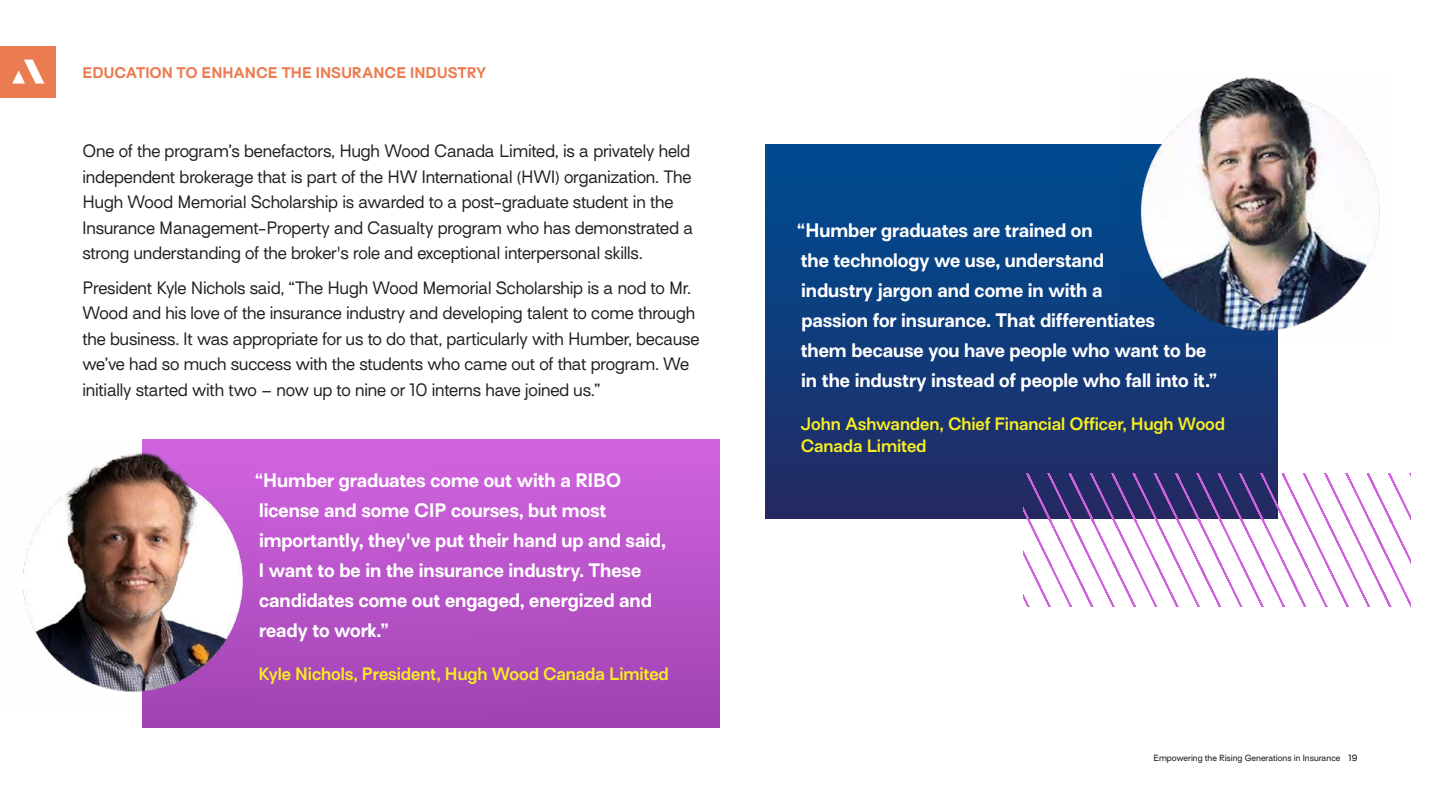
<style>
.page{position:relative;width:1440px;height:810px;background:#fff}
.page>*{position:absolute;margin:0;border:0;box-sizing:border-box;transform-origin:0 0}
.t1{font:700 18px/30px "Surt";letter-spacing:-.01em;color:#fff}
.t2{font:300 16.5px/25.5px "Surt";letter-spacing:-.015em;color:#231f20}
.t3{font:600 16.5px/22.5px "Surt";letter-spacing:-.005em;color:#f7ec24}
.t4{font:700 14.25px "Surt";color:#eb7b50}
.t5{font:8.25px "Surt";color:#231f20}
.s1{color:#000}
</style>
<div class="page">
<div style="left:143px;top:439px;width:577px;height:289px;background:linear-gradient(to bottom,#d265e1,#a042b1)"></div>
<div style="left:0;top:46px;width:56px;height:52px;background:#eb7b50"></div>
<svg style="left:12px;top:60px;width:32px;height:24px"></svg>
<div style="left:765px;top:145px;width:513px;height:374px;background:linear-gradient(to bottom,#004d93,#232a63)"></div>
<img style="left:23px;top:439px;width:236px;height:270px">
<img style="left:1121px;top:77px;width:259px;height:265px">
<svg style="left:1023px;top:473px;width:388px;height:133px"></svg>
<p class="t4" style="left:82px;top:64px;width:405px">EDUCATION TO ENHANCE THE INSURANCE INDUSTRY</p>
<p class="t2" style="left:82px;top:140px;width:612px">One of the program’s benefactors, Hugh Wood Canada Limited, is a privately held independent brokerage that is part of the HW International (HWI) organization. The Hugh Wood Memorial Scholarship is awarded to a post-graduate student in the Insurance Management-Property and Casualty program who has demonstrated a strong understanding of the broker's role and exceptional interpersonal skills.</p>
<p class="t2" style="left:82px;top:277px;width:618px">President Kyle Nichols said, “The Hugh Wood Memorial Scholarship is a nod to Mr.<br>Wood and his love of the insurance industry and developing talent to come through the business. It was appropriate for us to do that, particularly with Humber, because we’ve had so much success with the students who came out of that program. We initially started with two – now up to nine or 10 interns have joined us.”</p>
<p class="t1" style="left:255px;top:467px;width:412px">“Humber graduates come out with a RIBO license and some CIP courses, but most importantly, they've put their hand up and said, I want to be in the insurance industry. These candidates come out engaged, energized and ready to work.”</p>
<p class="t3" style="left:259px;top:664px;width:412px">Kyle Nichols, President, Hugh Wood Canada Limited</p>
<p class="t1" style="left:797px;top:217px;width:421px">“Humber graduates are trained on<br>the technology we use, understand<br>industry jargon and come in with a<br>passion for insurance. That differentiates<br>them because you have people who want to be in the industry instead of people who fall into it.”</p>
<p class="t3" style="left:801px;top:414px;width:426px">John Ashwanden, Chief Financial Officer, Hugh Wood<br>Canada Limited</p>
<p class="t5" style="left:1153px;top:752px;width:206px">Empowering the Rising Generations in Insurance <span class="s1">19</span></p>
</div>
